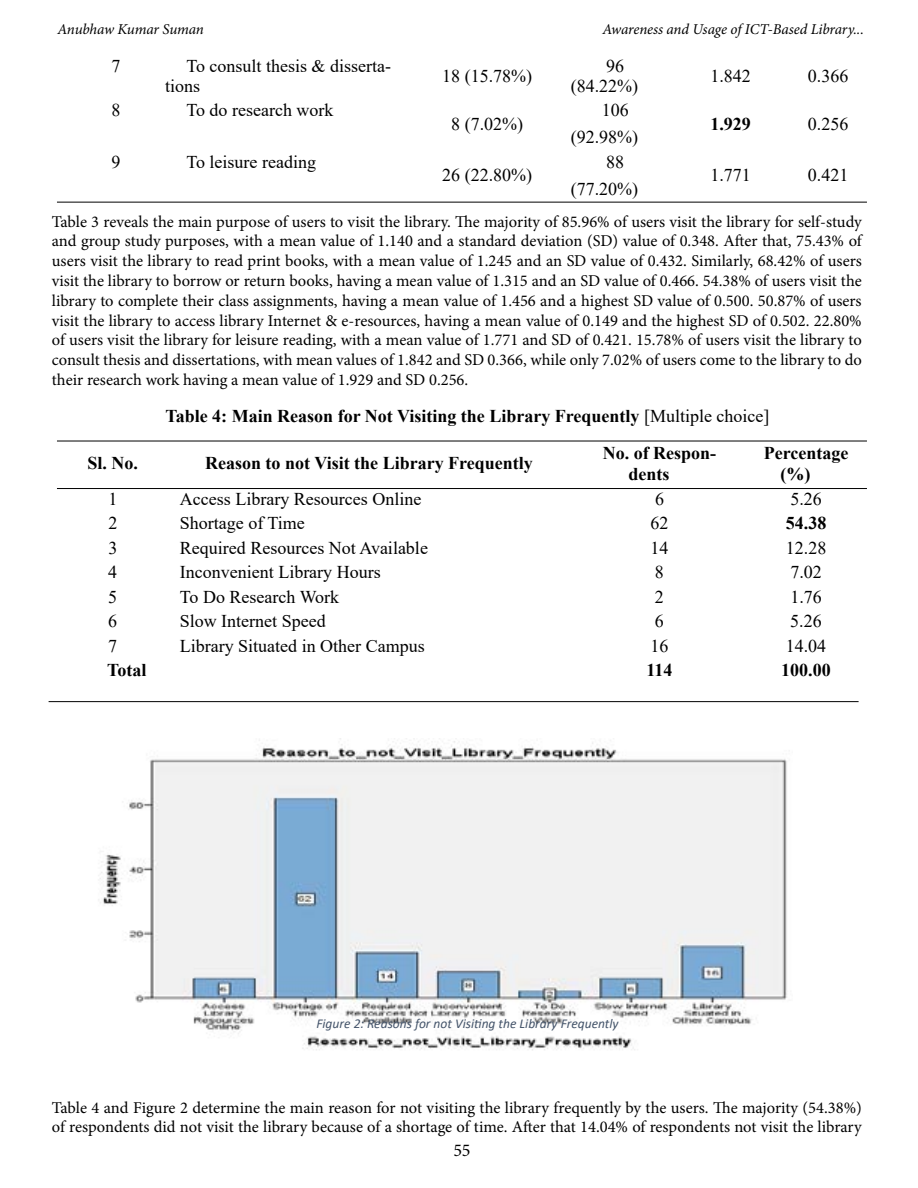
<style>
.page{position:relative;width:918px;height:1188px;background:#fff}
.page>*{position:absolute;margin:0;border:0;box-sizing:border-box;transform-origin:0 0}
.t1{font:18px/19.4px "Times New Roman";color:#000}
.t2{font:700 18px/21.6px "Times New Roman";color:#000}
.t3{font:18px "Minion Pro";color:#000}
.t4{font:16.5px/19.8px "Minion Pro";letter-spacing:-.005em;color:#000;text-align:justify}
.t5{font:italic 15px "Minion Pro";letter-spacing:-.01em;color:#000}
.t6{font:italic 13.5px "Calibri";color:#44546a}
.s1{font-weight:400}
</style>
<div class="page">
<img style="left:98px;top:740px;width:689px;height:311px">
<hr style="left:57px;top:202px;width:810px;height:1px;background:#000">
<hr style="left:57px;top:441px;width:810px;height:1px;background:#000">
<hr style="left:57px;top:488px;width:810px;height:1px;background:#000">
<hr style="left:49px;top:701px;width:810px;height:1px;background:#000">
<p class="t5" style="left:57px;top:19px;width:148px">Anubhaw Kumar Suman</p>
<p class="t5" style="left:602px;top:19px;width:263px">Awareness and Usage of ICT-Based Library...</p>
<p class="t1" style="left:112px;top:56px;width:10px">7</p>
<p class="t1" style="left:165px;top:56px;width:228px;text-indent:21px">To consult thesis &amp; disserta&shy;tions</p>
<p class="t1" style="left:442px;top:66px;width:91px">18 (15.78%)</p>
<p class="t1" style="left:571px;top:56px;width:69px;text-indent:35px">96 (84.22%)</p>
<p class="t1" style="left:710px;top:66px;width:42px">1.842</p>
<p class="t1" style="left:808px;top:66px;width:42px">0.366</p>
<p class="t1" style="left:112px;top:100px;width:10px">8</p>
<p class="t1" style="left:186px;top:100px;width:149px">To do research work</p>
<p class="t1" style="left:451px;top:114px;width:73px">8 (7.02%)</p>
<p class="t1" style="left:571px;top:96px;width:69px;line-height:27px;text-indent:31px">106 (92.98%)</p>
<p class="t2" style="left:710px;top:112px;width:42px">1.929</p>
<p class="t1" style="left:808px;top:114px;width:42px">0.256</p>
<p class="t1" style="left:112px;top:152px;width:10px">9</p>
<p class="t1" style="left:186px;top:152px;width:131px">To leisure reading</p>
<p class="t1" style="left:571px;top:148px;width:69px;line-height:27px;text-indent:35px">88 (77.20%)</p>
<p class="t1" style="left:442px;top:165px;width:91px">26 (22.80%)</p>
<p class="t1" style="left:710px;top:165px;width:42px">1.771</p>
<p class="t1" style="left:808px;top:165px;width:42px">0.421</p>
<p class="t4" style="left:52px;top:212px;width:812px">Table 3 reveals the main purpose of users to visit the library. The majority of 85.96% of users visit the library for self-study and group study purposes, with a mean value of 1.140 and a standard deviation (SD) value of 0.348. After that, 75.43% of users visit the library to read print books, with a mean value of 1.245 and an SD value of 0.432. Similarly, 68.42% of users visit the library to borrow or return books, having a mean value of 1.315 and an SD value of 0.466. 54.38% of users visit the library to complete their class assignments, having a mean value of 1.456 and a highest SD value of 0.500. 50.87% of users visit the library to access library Internet &amp; e-resources, having a mean value of 0.149 and the highest SD of 0.502. 22.80% of users visit the library for leisure reading, with a mean value of 1.771 and SD of 0.421. 15.78% of users visit the library to consult thesis and dissertations, with mean values of 1.842 and SD 0.366, while only 7.02% of users come to the library to do their research work having a mean value of 1.929 and SD 0.256.</p>
<p class="t2" style="left:165px;top:405px;width:606px">Table 4: Main Reason for Not Visiting the Library Frequently <span class="s1">[Multiple choice]</span></p>
<p class="t2" style="left:88px;top:452px;width:52px">Sl. No.</p>
<p class="t2" style="left:205px;top:452px;width:329px">Reason to not Visit the Library Frequently</p>
<p class="t2" style="left:628px;top:441px;width:89px;text-indent:-26px">No. of Respon&shy;dents</p>
<p class="t2" style="left:781px;top:441px;width:69px;text-indent:-17px">Percentage (%)</p>
<p class="t1" style="left:108px;top:488px;width:10px">1</p>
<p class="t1" style="left:180px;top:488px;width:243px">Access Library Resources Online</p>
<p class="t1" style="left:655px;top:488px;width:10px">6</p>
<p class="t1" style="left:790px;top:488px;width:33px">5.26</p>
<p class="t1" style="left:108px;top:513px;width:10px">2</p>
<p class="t1" style="left:180px;top:513px;width:127px">Shortage of Time</p>
<p class="t1" style="left:651px;top:513px;width:19px">62</p>
<p class="t2" style="left:786px;top:512px;width:42px">54.38</p>
<p class="t1" style="left:108px;top:537px;width:10px">3</p>
<p class="t1" style="left:180px;top:537px;width:250px">Required Resources Not Available</p>
<p class="t1" style="left:650px;top:537px;width:19px">14</p>
<p class="t1" style="left:786px;top:537px;width:42px">12.28</p>
<p class="t1" style="left:108px;top:562px;width:10px">4</p>
<p class="t1" style="left:180px;top:562px;width:202px">Inconvenient Library Hours</p>
<p class="t1" style="left:655px;top:562px;width:10px">8</p>
<p class="t1" style="left:790px;top:562px;width:33px">7.02</p>
<p class="t1" style="left:108px;top:586px;width:10px">5</p>
<p class="t1" style="left:180px;top:586px;width:161px">To Do Research Work</p>
<p class="t1" style="left:655px;top:586px;width:10px">2</p>
<p class="t1" style="left:790px;top:586px;width:33px">1.76</p>
<p class="t1" style="left:108px;top:611px;width:10px">6</p>
<p class="t1" style="left:180px;top:611px;width:147px">Slow Internet Speed</p>
<p class="t1" style="left:655px;top:611px;width:10px">6</p>
<p class="t1" style="left:790px;top:611px;width:33px">5.26</p>
<p class="t1" style="left:108px;top:635px;width:10px">7</p>
<p class="t1" style="left:180px;top:635px;width:246px">Library Situated in Other Campus</p>
<p class="t1" style="left:650px;top:635px;width:19px">16</p>
<p class="t1" style="left:786px;top:635px;width:42px">14.04</p>
<p class="t2" style="left:107px;top:658px;width:41px">Total</p>
<p class="t2" style="left:646px;top:658px;width:28px">114</p>
<p class="t2" style="left:781px;top:658px;width:51px">100.00</p>
<p class="t6" style="left:316px;top:1015px;width:304px">Figure 2: Reasons for not Visiting the Library Frequently</p>
<p class="t4" style="left:52px;top:1098px;width:812px">Table 4 and Figure 2 determine the main reason for not visiting the library frequently by the users. The majority (54.38%) of respondents did not visit the library because of a shortage of time. After that 14.04% of respondents not visit the library</p>
<p class="t3" style="left:454px;top:1138px;width:18px">55</p>
</div>
